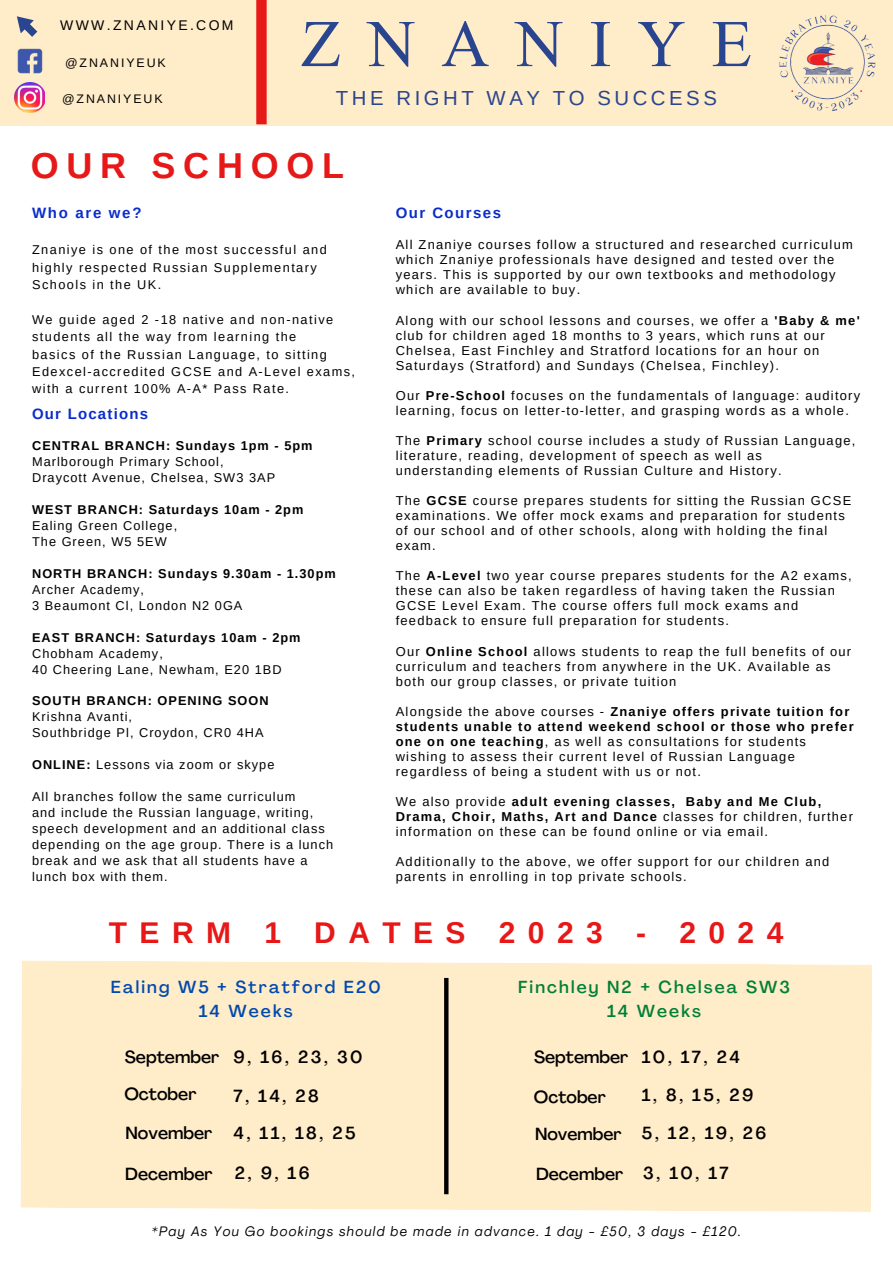
<style>
.page{position:relative;width:893px;height:1264px;background:#fff}
.page>*{position:absolute;margin:0;border:0;box-sizing:border-box;transform-origin:0 0}
.t1{font:66.6px "David";letter-spacing:.39em;color:#2a458f}
.t2{font:700 36px "Arimo";letter-spacing:.215em;color:#e61818}
.t3{font:700 30px "Arimo";letter-spacing:.415em;color:#e61818}
.t4{font:20.4px "Arimo";letter-spacing:.175em;color:#2a458f}
.t5{font:500 17.25px "Agrandir";color:#000}
.t6{font:500 17.1px "Agrandir";letter-spacing:.125em;color:#004aad}
.t7{font:500 17.1px "Agrandir";letter-spacing:.125em;color:#008037}
.t8{font:700 15px "Arimo";letter-spacing:.095em;color:#0b2ccd}
.t9{font:13.95px "Arimo";letter-spacing:.17em;color:#000}
.t10{font:italic 13.5px "Agrandir";letter-spacing:.1em;color:#000}
.t11{font:12.9px/15px "Arimo";letter-spacing:.095em;color:#000}
.t12{font:12.75px "Arimo";letter-spacing:.08em;color:#000}
.t13{font:12.75px/17.4px "Arimo";letter-spacing:.115em;color:#000}
.t14{font:700 12.75px "Arimo";letter-spacing:.08em;color:#000}
.t15{font:12.45px "Arimo";letter-spacing:.155em;color:#000}
.s1{font-weight:700}
</style>
<div class="page">
<div style="left:0;top:0;width:892px;height:125px;background:#ffecc9"></div>
<img style="left:14px;top:83px;width:31px;height:30px">
<img style="left:17px;top:48px;width:26px;height:26px">
<svg style="left:17px;top:16px;width:20px;height:21px"></svg>
<svg style="left:256px;top:0;width:11px;height:124px"></svg>
<img style="left:779px;top:15px;width:97px;height:96px">
<div style="left:21px;top:960px;width:851px;height:251px;background:#ffecc9"></div>
<svg style="left:444px;top:977px;width:4px;height:217px"></svg>
<p class="t9" style="left:60px;top:17px;width:175px">WWW.ZNANIYE.COM</p>
<p class="t1" style="left:301px;top:17px;width:453px">ZNANIYE</p>
<p class="t4" style="left:336px;top:86px;width:382px">THE RIGHT WAY TO SUCCESS</p>
<p class="t15" style="left:65px;top:55px;width:102px">@ZNANIYEUK</p>
<p class="t15" style="left:62px;top:91px;width:102px">@ZNANIYEUK</p>
<p class="t2" style="left:31px;top:146px;width:315px">OUR SCHOOL</p>
<p class="t8" style="left:32px;top:204px;width:111px">Who are we?</p>
<p class="t13" style="left:32px;top:241px;width:296px">Znaniye is one of the most successful and highly respected Russian Supplementary<br>Schools in the UK.</p>
<p class="t13" style="left:32px;top:311px;width:302px">We guide aged 2 -18 native and non-native</p>
<p class="t13" style="left:32px;top:328px;width:266px">students all the way from learning the</p>
<p class="t13" style="left:32px;top:345px;width:296px">basics of the Russian Language, to sitting</p>
<p class="t13" style="left:32px;top:363px;width:324px">Edexcel-accredited GCSE and A-Level exams,</p>
<p class="t13" style="left:32px;top:380px;width:258px">with a current 100% A-A* Pass Rate.</p>
<p class="t8" style="left:32px;top:405px;width:117px">Our Locations</p>
<p class="t14" style="left:32px;top:439px;width:282px">CENTRAL BRANCH: Sundays 1pm - 5pm</p>
<p class="t12" style="left:32px;top:455px;width:193px">Marlborough Primary School,</p>
<p class="t12" style="left:32px;top:471px;width:244px">Draycott Avenue, Chelsea, SW3 3AP</p>
<p class="t14" style="left:32px;top:502px;width:273px">WEST BRANCH: Saturdays 10am - 2pm</p>
<p class="t12" style="left:32px;top:518px;width:147px">Ealing Green College,</p>
<p class="t12" style="left:32px;top:534px;width:136px">The Green, W5 5EW</p>
<p class="t14" style="left:32px;top:566px;width:305px">NORTH BRANCH: Sundays 9.30am - 1.30pm</p>
<p class="t12" style="left:32px;top:582px;width:113px">Archer Academy,</p>
<p class="t12" style="left:32px;top:598px;width:212px">3 Beaumont Cl, London N2 0GA</p>
<p class="t14" style="left:32px;top:630px;width:270px">EAST BRANCH: Saturdays 10am - 2pm</p>
<p class="t12" style="left:32px;top:646px;width:132px">Chobham Academy,</p>
<p class="t12" style="left:32px;top:662px;width:251px">40 Cheering Lane, Newham, E20 1BD</p>
<p class="t14" style="left:32px;top:693px;width:238px">SOUTH BRANCH: OPENING SOON</p>
<p class="t12" style="left:32px;top:709px;width:101px">Krishna Avanti,</p>
<p class="t12" style="left:32px;top:725px;width:233px">Southbridge Pl, Croydon, CR0 4HA</p>
<p class="t12" style="left:32px;top:757px;width:244px"><span class="s1">ONLINE:</span> Lessons via zoom or skype</p>
<p class="t12" style="left:32px;top:789px;width:265px">All branches follow the same curriculum</p>
<p class="t12" style="left:32px;top:805px;width:283px">and include the Russian language, writing,</p>
<p class="t12" style="left:32px;top:821px;width:294px">speech development and an additional class</p>
<p class="t12" style="left:32px;top:837px;width:302px">depending on the age group. There is a lunch</p>
<p class="t12" style="left:32px;top:853px;width:277px">break and we ask that all students have a</p>
<p class="t12" style="left:32px;top:869px;width:137px">lunch box with them.</p>
<p class="t8" style="left:395px;top:204px;width:107px">Our Courses</p>
<p class="t11" style="left:395px;top:237px;width:458px">All Znaniye courses follow a structured and researched curriculum which Znaniye professionals have designed and tested over the years. This is supported by our own textbooks and methodology which are available to buy.</p>
<p class="t11" style="left:395px;top:312px;width:465px">Along with our school lessons and courses, we offer a <span class="s1">'Baby &amp; me' </span>club for children aged 18 months to 3 years, which runs at our Chelsea, East Finchley and Stratford locations for an hour on Saturdays (Stratford) and Sundays (Chelsea, Finchley).</p>
<p class="t11" style="left:395px;top:388px;width:466px">Our <span class="s1">Pre-School</span> focuses on the fundamentals of language: auditory learning, focus on letter-to-letter, and grasping words as a whole.</p>
<p class="t11" style="left:395px;top:433px;width:461px">The <span class="s1">Primary</span> school course includes a study of Russian Language, literature, reading, development of speech as well as understanding elements of Russian Culture and History.</p>
<p class="t11" style="left:395px;top:493px;width:457px">The <span class="s1">GCSE</span> course prepares students for sitting the Russian GCSE examinations. We offer mock exams and preparation for students of our school and of other schools, along with holding the final exam.</p>
<p class="t11" style="left:395px;top:568px;width:457px">The <span class="s1">A-Level</span> two year course prepares students for the A2 exams, these can also be taken regardless of having taken the Russian GCSE Level Exam. The course offers full mock exams and feedback to ensure full preparation for students.</p>
<p class="t11" style="left:395px;top:643px;width:457px">Our <span class="s1">Online School</span> allows students to reap the full benefits of our curriculum and teachers from anywhere in the UK. Available as both our group classes, or private tuition</p>
<p class="t11" style="left:395px;top:703px;width:459px">Alongside the above courses - <span class="s1">Znaniye offers private tuition for students unable to attend weekend school or those who prefer one on one teaching</span>, as well as consultations for students wishing to assess their current level of Russian Language regardless of being a student with us or not.</p>
<p class="t11" style="left:395px;top:794px;width:459px">We also provide <span class="s1">adult evening classes, Baby and Me Club,<br>Drama, Choir, Maths, Art and Dance</span> classes for children, further information on these can be found online or via email.</p>
<p class="t11" style="left:395px;top:854px;width:435px">Additionally to the above, we offer support for our children and parents in enrolling in top private schools.</p>
<p class="t3" style="left:109px;top:916px;width:676px">TERM 1 DATES 2023 - 2024</p>
<p class="t6" style="left:111px;top:980px;width:271px">Ealing W5 + Stratford E20</p>
<p class="t6" style="left:199px;top:1004px;width:95px">14 Weeks</p>
<p class="t5" style="left:125px;top:1050px;width:96px">September</p>
<p class="t5" style="left:124px;top:1087px;width:74px">October</p>
<p class="t5" style="left:125px;top:1126px;width:88px">November</p>
<p class="t5" style="left:125px;top:1166px;width:89px">December</p>
<p class="t5" style="left:233px;top:1050px;width:130px">9, 16, 23, 30</p>
<p class="t5" style="left:233px;top:1088px;width:87px">7, 14, 28</p>
<p class="t5" style="left:233px;top:1126px;width:123px">4, 11, 18, 25</p>
<p class="t5" style="left:235px;top:1165px;width:76px">2, 9, 16</p>
<p class="t7" style="left:518px;top:980px;width:273px">Finchley N2 + Chelsea SW3</p>
<p class="t7" style="left:607px;top:1004px;width:95px">14 Weeks</p>
<p class="t5" style="left:534px;top:1050px;width:96px">September</p>
<p class="t5" style="left:534px;top:1089px;width:74px">October</p>
<p class="t5" style="left:535px;top:1127px;width:88px">November</p>
<p class="t5" style="left:536px;top:1166px;width:89px">December</p>
<p class="t5" style="left:641px;top:1050px;width:99px">10, 17, 24</p>
<p class="t5" style="left:641px;top:1088px;width:113px">1, 8, 15, 29</p>
<p class="t5" style="left:641px;top:1126px;width:126px">5, 12, 19, 26</p>
<p class="t5" style="left:643px;top:1165px;width:87px">3, 10, 17</p>
<p class="t10" style="left:151px;top:1226px;width:590px">*Pay As You Go bookings should be made in advance. 1 day - £50, 3 days - £120.</p>
</div>
